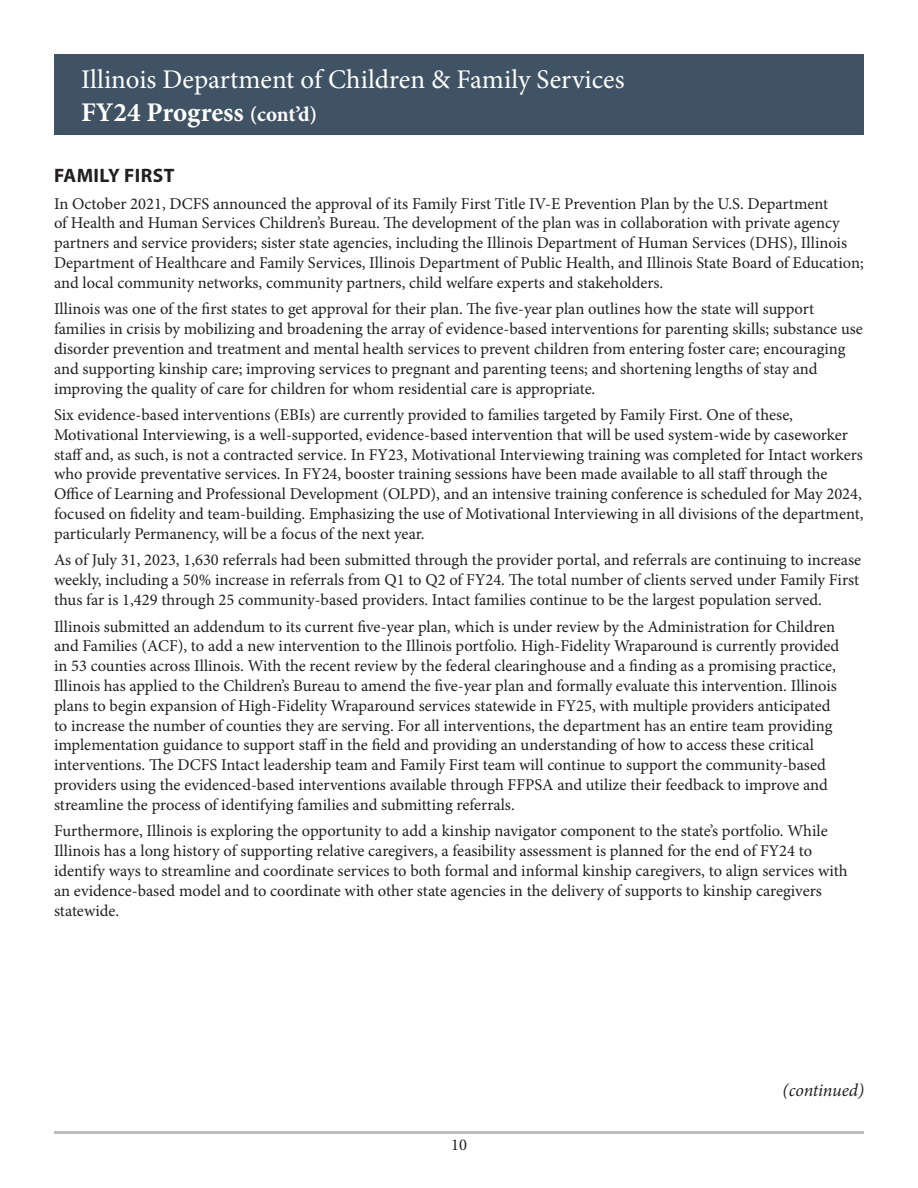
<style>
.page{position:relative;width:918px;height:1188px;background:#fff}
.page>*{position:absolute;margin:0;border:0;box-sizing:border-box;transform-origin:0 0}
.t1{font:27px/32.4px "Minion Pro";color:#fff}
.t2{font:700 19.5px "Myriad Pro";letter-spacing:.02em;color:#231f20}
.t3{font:italic 18px "Minion Pro";letter-spacing:-.01em;color:#231f20}
.t4{font:16.5px/19.8px "Minion Pro";color:#231f20}
.s1{font-weight:700}
.s2{font-weight:700;font-size:21px}
</style>
<div class="page">
<hr style="left:54px;top:1131px;width:810px;height:3px;background:#bcbdc0">
<div style="left:54px;top:54px;width:810px;height:81px;background:#405364"></div>
<h1 class="t1" style="left:81px;top:63px;width:545px">Illinois Department of Children &amp; Family Services<br><span class="s1">FY24 Progress</span> <span class="s2">(cont’d)</span></h1>
<p class="t2" style="left:54px;top:163px;width:122px">FAMILY FIRST</p>
<p class="t4" style="left:54px;top:193px;width:811px">In October 2021, DCFS announced the approval of its Family First Title IV-E Prevention Plan by the U.S. Department<br>of Health and Human Services Children’s Bureau. The development of the plan was in collaboration with private agency partners and service providers; sister state agencies, including the Illinois Department of Human Services (DHS), Illinois Department of Healthcare and Family Services, Illinois Department of Public Health, and Illinois State Board of Education; and local community networks, community partners, child welfare experts and stakeholders.</p>
<p class="t4" style="left:54px;top:299px;width:810px">Illinois was one of the first states to get approval for their plan. The five-year plan outlines how the state will support families in crisis by mobilizing and broadening the array of evidence-based interventions for parenting skills; substance use disorder prevention and treatment and mental health services to prevent children from entering foster care; encouraging and supporting kinship care; improving services to pregnant and parenting teens; and shortening lengths of stay and improving the quality of care for children for whom residential care is appropriate.</p>
<p class="t4" style="left:54px;top:405px;width:811px">Six evidence-based interventions (EBIs) are currently provided to families targeted by Family First. One of these, Motivational Interviewing, is a well-supported, evidence-based intervention that will be used system-wide by caseworker staff and, as such, is not a contracted service. In FY23, Motivational Interviewing training was completed for Intact workers who provide preventative services. In FY24, booster training sessions have been made available to all staff through the Office of Learning and Professional Development (OLPD), and an intensive training conference is scheduled for May 2024, focused on fidelity and team-building. Emphasizing the use of Motivational Interviewing in all divisions of the department, particularly Permanency, will be a focus of the next year.</p>
<p class="t4" style="left:54px;top:550px;width:809px">As of July 31, 2023, 1,630 referrals had been submitted through the provider portal, and referrals are continuing to increase weekly, including a 50% increase in referrals from Q1 to Q2 of FY24. The total number of clients served under Family First thus far is 1,429 through 25 community-based providers. Intact families continue to be the largest population served.</p>
<p class="t4" style="left:54px;top:616px;width:787px">Illinois submitted an addendum to its current five-year plan, which is under review by the Administration for Children and Families (ACF), to add a new intervention to the Illinois portfolio. High-Fidelity Wraparound is currently provided in 53 counties across Illinois. With the recent review by the federal clearinghouse and a finding as a promising practice, Illinois has applied to the Children’s Bureau to amend the five-year plan and formally evaluate this intervention. Illinois plans to begin expansion of High-Fidelity Wraparound services statewide in FY25, with multiple providers anticipated to increase the number of counties they are serving. For all interventions, the department has an entire team providing implementation guidance to support staff in the field and providing an understanding of how to access these critical interventions. The DCFS Intact leadership team and Family First team will continue to support the community-based providers using the evidenced-based interventions available through FFPSA and utilize their feedback to improve and streamline the process of identifying families and submitting referrals.</p>
<p class="t4" style="left:54px;top:821px;width:795px">Furthermore, Illinois is exploring the opportunity to add a kinship navigator component to the state’s portfolio. While Illinois has a long history of supporting relative caregivers, a feasibility assessment is planned for the end of FY24 to identify ways to streamline and coordinate services to both formal and informal kinship caregivers, to align services with an evidence-based model and to coordinate with other state agencies in the delivery of supports to kinship caregivers statewide.</p>
<p class="t4" style="left:451px;top:1135px;width:17px">10</p>
<p class="t3" style="left:783px;top:1078px;width:83px">(continued)</p>
</div>
